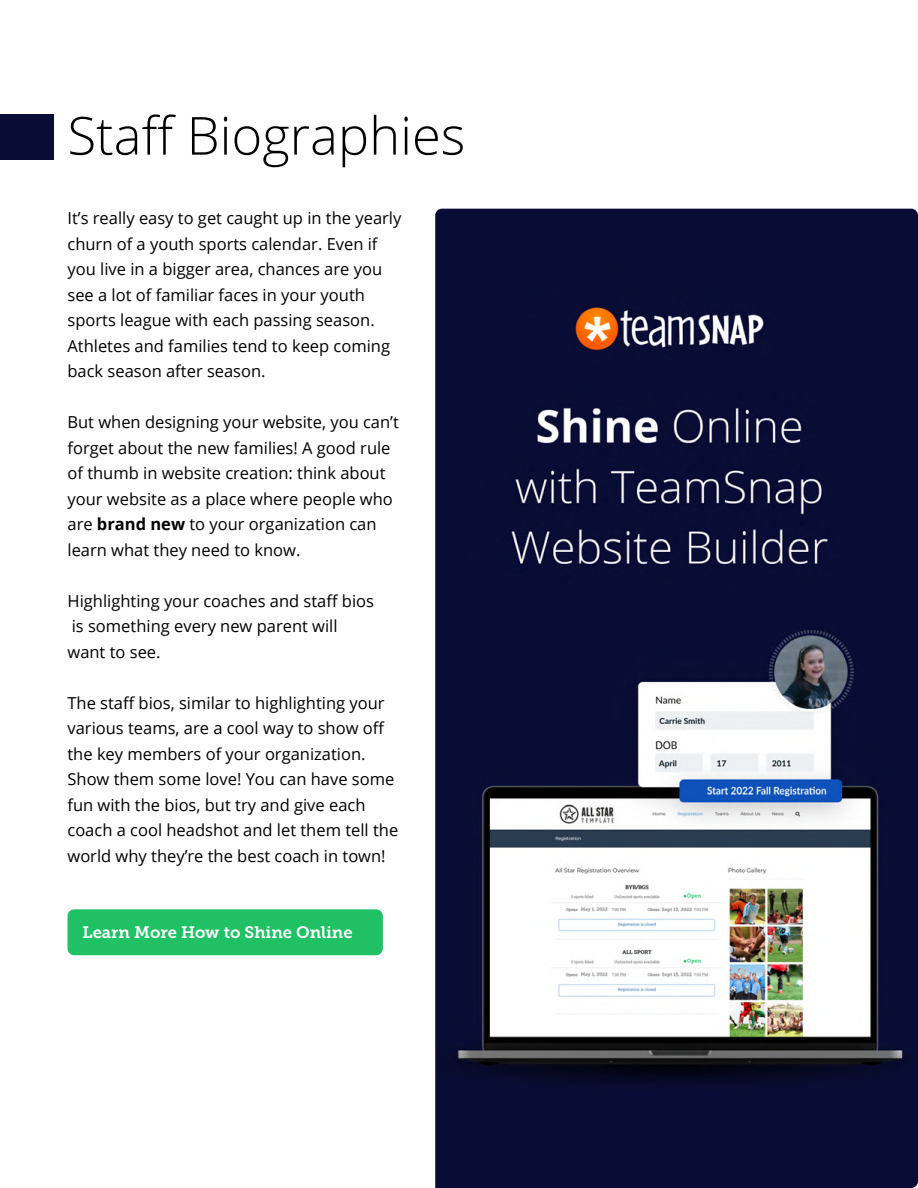
<style>
.page{position:relative;width:918px;height:1188px;background:#fff}
.page>*{position:absolute;margin:0;border:0;box-sizing:border-box;transform-origin:0 0}
.t1{font:300 52.5px "Open Sans";color:#000}
.t2{font:16.5px/25.5px "Open Sans";color:#000}
.t3{font:16.5px "Museo Slab 700";color:#fff}
.s1{font-weight:700}
</style>
<div class="page">
<div style="left:0;top:114px;width:54px;height:46px;background:#090d35"></div>
<div style="left:68px;top:909px;width:315px;height:46px;background:#1fc164;border-radius:7px"></div>
<img style="left:435px;top:209px;width:483px;height:979px">
<h1 class="t1" style="left:68px;top:100px;width:399px">Staff Biographies</h1>
<p class="t2" style="left:68px;top:205px;width:335px">It’s really easy to get caught up in the yearly churn of a youth sports calendar. Even if you live in a bigger area, chances are you see a lot of familiar faces in your youth sports league with each passing season.<br>Athletes and families tend to keep coming back season after season.</p>
<p class="t2" style="left:68px;top:409px;width:333px">But when designing your website, you can’t forget about the new families! A good rule of thumb in website creation: think about your website as a place where people who are <span class="s1">brand new</span> to your organization can learn what they need to know.</p>
<p class="t2" style="left:68px;top:588px;width:308px">Highlighting your coaches and staff bios is something every new parent will want to see.</p>
<p class="t2" style="left:68px;top:690px;width:332px">The staff bios, similar to highlighting your various teams, are a cool way to show off the key members of your organization.<br>Show them some love! You can have some fun with the bios, but try and give each coach a cool headshot and let them tell the world why they’re the best coach in town!</p>
<p class="t3" style="left:83px;top:923px;width:272px">Learn More How to Shine Online</p>
</div>
